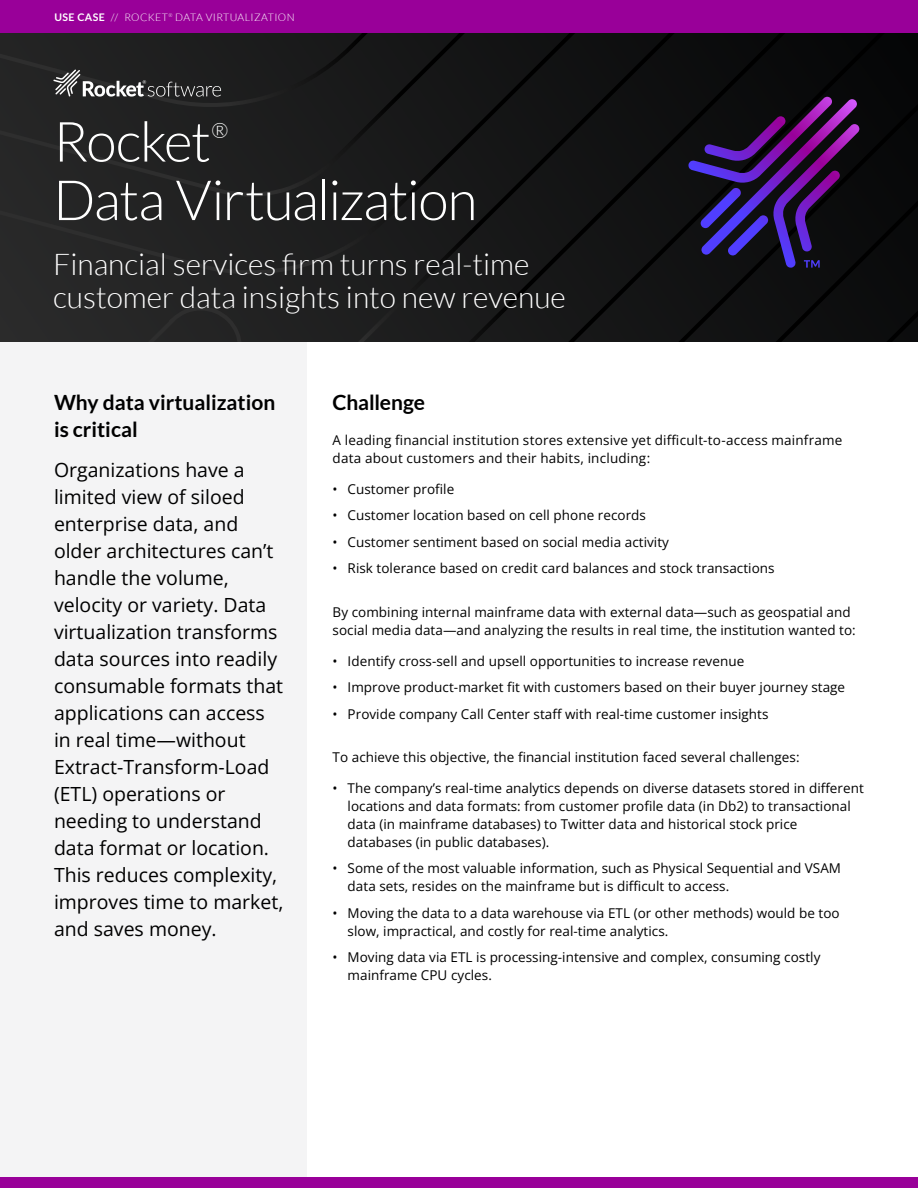
<style>
.page{position:relative;width:918px;height:1188px;background:#fff}
.page>*{position:absolute;margin:0;border:0;box-sizing:border-box;transform-origin:0 0}
.t1{font:300 55.5px "Lato";letter-spacing:-.025em;color:#fff}
.t2{font:300 30px/33px "Lato";color:#fff}
.t3{font:700 21px/27px "Lato";color:#000}
.t4{font:300 21px "Lato";color:#fff}
.t5{font:19.5px/27px "Open Sans";color:#000}
.t6{font:13.5px/18px "Open Sans";letter-spacing:.005em;color:#000}
.t7{font:300 10.5px "Lato";letter-spacing:.04em;color:#fff}
.s1{font-weight:700}
</style>
<div class="page">
<div style="left:0;top:323px;width:307px;height:865px;background:#f4f4f5"></div>
<div style="left:0;top:0;width:918px;height:34px;background:#909"></div>
<div style="left:0;top:1177px;width:918px;height:11px;background:#909"></div>
<svg style="left:0;top:34px;width:918px;height:307px;background:#181819"></svg>
<svg style="left:688px;top:97px;width:171px;height:171px;background:#2a1345"></svg>
<svg style="left:53px;top:70px;width:168px;height:27px;background:#494949"></svg>
<p class="t7" style="left:54px;top:12px;width:242px"><span class="s1">USE CASE</span> // ROCKET<sup>®</sup> DATA VIRTUALIZATION</p>
<h1 class="t1" style="left:53px;top:112px;width:159px">Rocket</h1>
<h3 class="t4" style="left:211px;top:119px;width:18px">®</h3>
<h1 class="t1" style="left:53px;top:170px;width:426px">Data Virtualization</h1>
<h2 class="t2" style="left:53px;top:248px;width:514px">Financial services firm turns real-time customer data insights into new revenue</h2>
<h3 class="t3" style="left:54px;top:389px;width:223px">Why data virtualization is critical</h3>
<p class="t5" style="left:54px;top:456px;width:231px">Organizations have a limited view of siloed enterprise data, and older architectures can’t handle the volume, velocity or variety. Data virtualization transforms data sources into readily consumable formats that applications can access in real time—without<br>Extract-Transform-Load (ETL) operations or needing to understand data format or location.<br>This reduces complexity, improves time to market, and saves money.</p>
<h3 class="t3" style="left:333px;top:389px;width:94px">Challenge</h3>
<p class="t6" style="left:333px;top:431px;width:511px">A leading financial institution stores extensive yet difficult-to-access mainframe data about customers and their habits, including:</p>
<p class="t6" style="left:333px;top:480px;width:123px">• Customer profile</p>
<p class="t6" style="left:333px;top:506px;width:315px">• Customer location based on cell phone records</p>
<p class="t6" style="left:333px;top:533px;width:338px">• Customer sentiment based on social media activity</p>
<p class="t6" style="left:333px;top:559px;width:443px">• Risk tolerance based on credit card balances and stock transactions</p>
<p class="t6" style="left:333px;top:603px;width:525px">By combining internal mainframe data with external data—such as geospatial and social media data—and analyzing the results in real time, the institution wanted to:</p>
<p class="t6" style="left:333px;top:651px;width:413px">• Identify cross-sell and upsell opportunities to increase revenue</p>
<p class="t6" style="left:333px;top:678px;width:514px">• Improve product-market fit with customers based on their buyer journey stage</p>
<p class="t6" style="left:333px;top:704px;width:437px">• Provide company Call Center staff with real-time customer insights</p>
<p class="t6" style="left:333px;top:748px;width:468px">To achieve this objective, the financial institution faced several challenges:</p>
<p class="t6" style="left:348px;top:779px;width:518px;text-indent:-15px">• The company’s real-time analytics depends on diverse datasets stored in different locations and data formats: from customer profile data (in Db2) to transactional data (in mainframe databases) to Twitter data and historical stock price databases (in public databases).</p>
<p class="t6" style="left:348px;top:859px;width:495px;text-indent:-15px">• Some of the most valuable information, such as Physical Sequential and VSAM data sets, resides on the mainframe but is difficult to access.</p>
<p class="t6" style="left:348px;top:904px;width:494px;text-indent:-15px">• Moving the data to a data warehouse via ETL (or other methods) would be too slow, impractical, and costly for real-time analytics.</p>
<p class="t6" style="left:348px;top:948px;width:474px;text-indent:-15px">• Moving data via ETL is processing-intensive and complex, consuming costly mainframe CPU cycles.</p>
</div>
